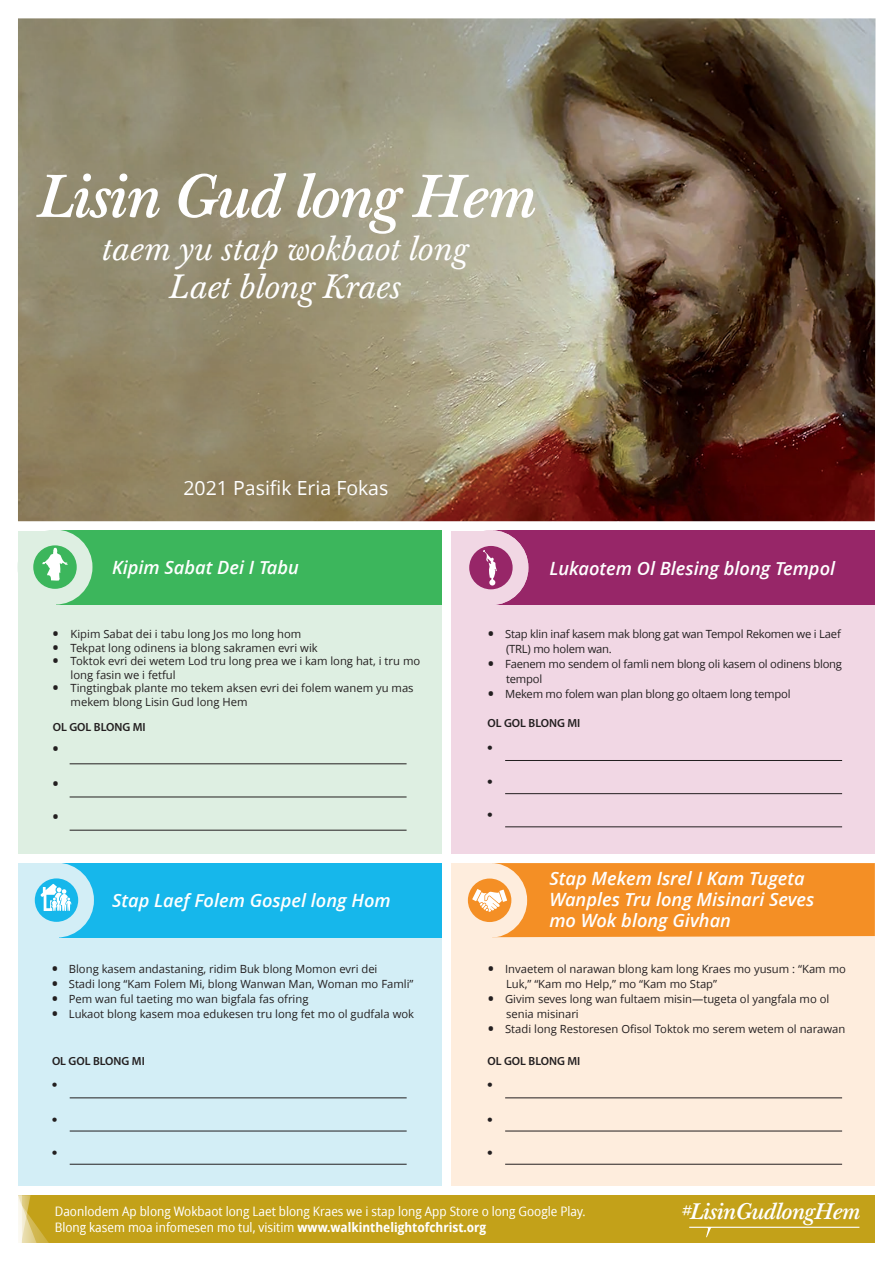
<style>
.page{position:relative;width:893px;height:1263px;background:#fff}
.page>*{position:absolute;margin:0;border:0;box-sizing:border-box;transform-origin:0 0}
.t1{font:italic 500 59.4px "Mc Kaylds Lat";letter-spacing:-.025em;color:#fff}
.t2{font:italic 33.15px/38.1px "Mc Kaylds Lat";color:#fff;text-align:center}
.t3{font:italic 500 22.2px "Mc Kaylds Lat";letter-spacing:-.025em;color:#fff}
.t4{font:20.25px/34.2px "Myriad Pro";color:#231f20}
.t5{font:20.25px/34.2px "Zoramlds Lat";color:#231f20}
.t6{font:19.5px "Zoramlds Lat";color:#fff}
.t7{font:italic 600 18.3px/21px "Zoramlds Lat";color:#fff}
.t8{font:13.05px/16.5px "Zoram Condlds Lat";color:#fff}
.t9{font:600 11.85px "Myriad Pro";color:#231f20}
.t10{font:11.25px/13.5px "Zoramlds Lat";color:#231f20}
.t11{font:11.25px/15px "Zoramlds Lat";letter-spacing:-.02em;color:#231f20}
.s1{font-size:20.25px}
.s2{font-weight:700}
.s3{font-size:18px}
</style>
<div class="page">
<div style="left:18px;top:1195px;width:857px;height:48px;background:#c3a119"></div>
<div style="left:18px;top:531px;width:424px;height:322px;background:#deefe2"></div>
<div style="left:56px;top:531px;width:386px;height:74px;background:#3cb65c"></div>
<svg style="left:33px;top:531px;width:59px;height:74px"></svg>
<div style="left:451px;top:531px;width:424px;height:322px;background:#f1d7e4"></div>
<div style="left:18px;top:863px;width:424px;height:322px;background:#d3eef6"></div>
<div style="left:451px;top:863px;width:424px;height:322px;background:#feeddd"></div>
<hr style="left:70px;top:763px;width:337px;height:1px;background:#231f20">
<hr style="left:70px;top:797px;width:337px;height:1px;background:#231f20">
<hr style="left:505px;top:760px;width:337px;height:1px;background:#231f20">
<hr style="left:505px;top:793px;width:337px;height:1px;background:#231f20">
<hr style="left:70px;top:1097px;width:337px;height:1px;background:#231f20">
<hr style="left:70px;top:1131px;width:337px;height:1px;background:#231f20">
<hr style="left:505px;top:1097px;width:337px;height:1px;background:#231f20">
<hr style="left:505px;top:1131px;width:337px;height:1px;background:#231f20">
<hr style="left:505px;top:826px;width:337px;height:1px;background:#231f20">
<hr style="left:70px;top:1164px;width:337px;height:1px;background:#231f20">
<hr style="left:505px;top:1164px;width:337px;height:1px;background:#231f20">
<div style="left:494px;top:531px;width:381px;height:74px;background:#972668"></div>
<svg style="left:469px;top:531px;width:60px;height:74px"></svg>
<div style="left:452px;top:863px;width:75px;height:74px;border:32px solid #feeddd;border-radius:50%"></div>
<div style="left:468px;top:878px;width:43px;height:44px;background:#f48f25;border-radius:50%"></div>
<svg style="left:472px;top:863px;width:403px;height:74px"></svg>
<div style="left:59px;top:863px;width:383px;height:74px;background:#16b7eb"></div>
<div style="left:20px;top:863px;width:74px;height:74px;border:32px solid #d3eef6;border-radius:50%"></div>
<div style="left:35px;top:878px;width:43px;height:44px;background:#16b7eb;border-radius:50%"></div>
<svg style="left:40px;top:884px;width:31px;height:27px"></svg>
<svg style="left:21px;top:1195px;width:28px;height:48px"></svg>
<svg style="left:18px;top:1195px;width:3px;height:48px"></svg>
<hr style="left:70px;top:830px;width:337px;height:1px;background:#231f20">
<img style="left:18px;top:18px;width:857px;height:503px">
<svg style="left:689px;top:1227px;width:170px;height:10px"></svg>
<h1 class="t1" style="left:37px;top:149px;width:501px">Lisin Gud long Hem</h1>
<h2 class="t2" style="left:102px;top:230px;width:367px">taem yu stap wokbaot long<br>Laet blong Kraes</h2>
<h3 class="t6" style="left:183px;top:474px;width:206px">2021 Pasifik Eria Fokas</h3>
<h3 class="t7" style="left:112px;top:557px;width:188px">Kipim Sabat Dei I Tabu</h3>
<h3 class="t7" style="left:549px;top:558px;width:287px">Lukaotem Ol Blesing blong Tempol</h3>
<p class="t10" style="left:52px;top:627px;width:251px"><span class="s1">•</span> Kipim Sabat dei i tabu long Jos mo long hom</p>
<p class="t10" style="left:52px;top:641px;width:268px"><span class="s1">•</span> Tekpat long odinens ia blong sakramen evri wik</p>
<p class="t10" style="left:71px;top:654px;width:351px;text-indent:-19px"><span class="s1">•</span> Toktok evri dei wetem Lod tru long prea we i kam long hat, i tru mo long fasin we i fetful</p>
<p class="t10" style="left:71px;top:681px;width:345px;text-indent:-19px"><span class="s1">•</span> Tingtingbak plante mo tekem aksen evri dei folem wanem yu mas mekem blong Lisin Gud long Hem</p>
<p class="t9" style="left:53px;top:719px;width:94px">OL GOL BLONG MI</p>
<h3 class="t5" style="left:52px;top:732px;width:9px">• •</h3>
<h3 class="t5" style="left:52px;top:799px;width:9px">•</h3>
<h3 class="t7" style="left:112px;top:890px;width:280px">Stap Laef Folem Gospel long Hom</h3>
<p class="t10" style="left:51px;top:962px;width:328px"><span class="s1">•</span> Blong kasem andastaning, ridim Buk blong Momon evri dei</p>
<p class="t10" style="left:51px;top:977px;width:364px"><span class="s1">•</span> Stadi long “Kam Folem Mi, blong Wanwan Man, Woman mo Famli”</p>
<p class="t10" style="left:51px;top:992px;width:259px"><span class="s1">•</span> Pem wan ful taeting mo wan bigfala fas ofring</p>
<p class="t10" style="left:51px;top:1007px;width:365px"><span class="s1">•</span> Lukaot blong kasem moa edukesen tru long fet mo ol gudfala wok</p>
<p class="t9" style="left:52px;top:1053px;width:94px">OL GOL BLONG MI</p>
<h3 class="t4" style="left:52px;top:1066px;width:7px">• •</h3>
<p class="t11" style="left:506px;top:627px;width:336px;text-indent:-19px"><span class="s1">•</span> Stap klin inaf kasem mak blong gat wan Tempol Rekomen we i Laef (TRL) mo holem wan.</p>
<p class="t11" style="left:506px;top:657px;width:338px;text-indent:-19px"><span class="s1">•</span> Faenem mo sendem ol famli nem blong oli kasem ol odinens blong tempol</p>
<p class="t11" style="left:487px;top:687px;width:305px"><span class="s1">•</span> Mekem mo folem wan plan blong go oltaem long tempol</p>
<p class="t9" style="left:487px;top:716px;width:94px">OL GOL BLONG MI</p>
<h3 class="t4" style="left:487px;top:729px;width:7px">• •</h3>
<h3 class="t4" style="left:487px;top:796px;width:7px">•</h3>
<h3 class="t7" style="left:549px;top:868px;width:266px">Stap Mekem Isrel I Kam Tugeta<br>Wanples Tru long Misinari Seves mo Wok blong Givhan</h3>
<p class="t10" style="left:506px;top:962px;width:341px;line-height:15px;text-indent:-19px"><span class="s1">•</span> Invaetem ol narawan blong kam long Kraes mo yusum : “Kam mo<br>Luk,” “Kam mo Help,” mo “Kam mo Stap”</p>
<p class="t10" style="left:506px;top:992px;width:325px;line-height:15px;text-indent:-19px"><span class="s1">•</span> Givim seves long wan fultaem misin—tugeta ol yangfala mo ol senia misinari</p>
<p class="t10" style="left:487px;top:1022px;width:360px"><span class="s1">•</span> Stadi long Restoresen Ofisol Toktok mo serem wetem ol narawan</p>
<p class="t9" style="left:487px;top:1053px;width:94px">OL GOL BLONG MI</p>
<h3 class="t4" style="left:487px;top:1066px;width:7px">• •</h3>
<h3 class="t4" style="left:52px;top:1133px;width:7px">•</h3>
<h3 class="t4" style="left:487px;top:1133px;width:7px">•</h3>
<p class="t8" style="left:55px;top:1202px;width:532px">Daonlodem Ap blong Wokbaot long Laet blong Kraes we i stap long App Store o long Google Play.<br>Blong kasem moa infomesen mo tul, visitim <span class="s2">www.walkinthelightofchrist.org</span></p>
<h3 class="t3" style="left:682px;top:1193px;width:180px"><span class="s3">#</span>LisinGudlongHem</h3>
</div>
